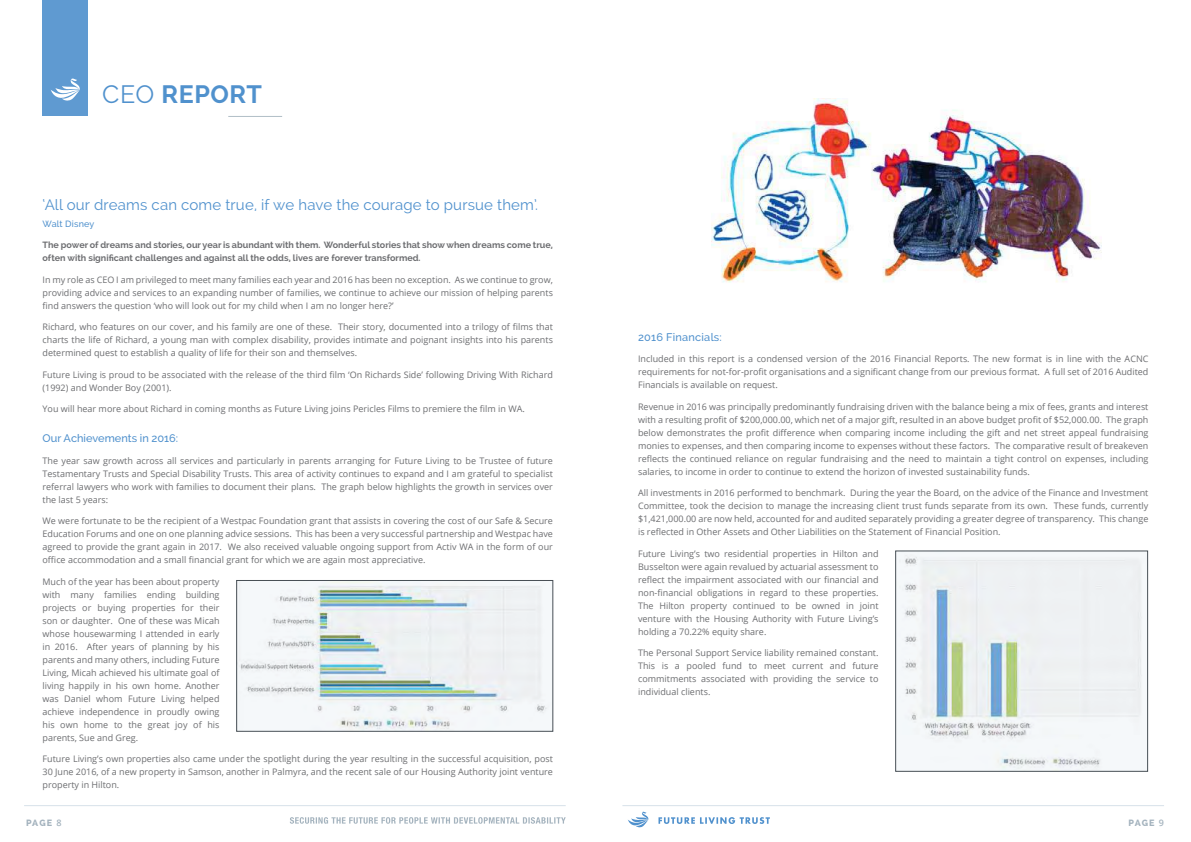
<style>
.page{position:relative;width:1191px;height:842px;background:#fff}
.page>*{position:absolute;margin:0;border:0;box-sizing:border-box;transform-origin:0 0}
.t1{font:700 25px "Raleway";letter-spacing:.02em;color:#5091cd}
.t2{font:15px "Raleway";letter-spacing:.01em;color:#5091cd}
.t3{font:500 11px "Raleway";color:#5091cd}
.t4{font:500 11px "Raleway";letter-spacing:.02em;color:#5091cd}
.t5{font:9px/13px "Open Sans";color:#6d6e71;text-align:justify}
.t6{font:700 9px/13px "Raleway";color:#6d6e71}
.t7{font:800 9px "Raleway";letter-spacing:.12em;color:#a4b3be}
.t8{font:500 9px "Raleway";letter-spacing:.02em;color:#5091cd}
.s1{font-weight:400}
.s2{font-family:"Open Sans";font-weight:600}
</style>
<div class="page">
<svg style="left:658px;top:817px;width:112px;height:7px"></svg>
<svg style="left:628px;top:811px;width:21px;height:16px"></svg>
<svg style="left:290px;top:817px;width:276px;height:7px"></svg>
<img style="left:711px;top:98px;width:390px;height:185px">
<hr style="left:24px;top:805px;width:542px;height:1px;background:#c2d3df">
<hr style="left:622px;top:805px;width:542px;height:1px;background:#c2d3df">
<hr style="left:228px;top:116px;width:54px;height:1px;background:#a4b3be">
<div style="left:43px;top:0;width:45px;height:116px;background:#5f9ad1"></div>
<svg style="left:51px;top:78px;width:29px;height:23px"></svg>
<img style="left:238px;top:582px;width:313px;height:147px">
<div style="left:236px;top:580px;width:317px;height:151px;border:1px solid #474f55"></div>
<img style="left:897px;top:553px;width:248px;height:216px">
<h1 class="t1" style="left:102px;top:80px;width:161px"><span class="s1">CEO</span> REPORT</h1>
<h2 class="t2" style="left:43px;top:196px;width:497px">‘All our dreams can come true, if we have the courage to pursue them’.</h2>
<p class="t8" style="left:43px;top:218px;width:53px">Walt Disney</p>
<p class="t6" style="left:43px;top:239px;width:512px">The power of dreams and stories, our year is abundant with them. Wonderful stories that show when dreams come true, often with significant challenges and against all the odds, lives are forever transformed.</p>
<p class="t5" style="left:43px;top:273px;width:512px">In my role as CEO I am privileged to meet many families each year and 2016 has been no exception. As we continue to grow, providing advice and services to an expanding number of families, we continue to achieve our mission of helping parents find answers the question ‘who will look out for my child when I am no longer here?’</p>
<p class="t5" style="left:43px;top:320px;width:512px">Richard, who features on our cover, and his family are one of these. Their story, documented into a trilogy of films that charts the life of Richard, a young man with complex disability, provides intimate and poignant insights into his parents determined quest to establish a quality of life for their son and themselves.</p>
<p class="t5" style="left:43px;top:368px;width:512px">Future Living is proud to be associated with the release of the third film ‘On Richards Side’ following Driving With Richard (1992) and Wonder Boy (2001).</p>
<p class="t5" style="left:43px;top:402px;width:484px">You will hear more about Richard in coming months as Future Living joins Pericles Films to premiere the film in WA.</p>
<p class="t3" style="left:43px;top:432px;width:137px">Our Achievements in 2016:</p>
<p class="t5" style="left:43px;top:454px;width:512px">The year saw growth across all services and particularly in parents arranging for Future Living to be Trustee of future Testamentary Trusts and Special Disability Trusts. This area of activity continues to expand and I am grateful to specialist referral lawyers who work with families to document their plans. The graph below highlights the growth in services over the last 5 years:</p>
<p class="t5" style="left:43px;top:514px;width:512px">We were fortunate to be the recipient of a Westpac Foundation grant that assists in covering the cost of our Safe &amp; Secure Education Forums and one on one planning advice sessions. This has been a very successful partnership and Westpac have agreed to provide the grant again in 2017. We also received valuable ongoing support from Activ WA in the form of our office accommodation and a small financial grant for which we are again most appreciative.</p>
<p class="t5" style="left:43px;top:575px;width:178px">Much of the year has been about property with many families ending building projects or buying properties for their son or daughter. One of these was Micah whose housewarming I attended in early in 2016. After years of planning by his parents and many others, including Future Living, Micah achieved his ultimate goal of living happily in his own home. Another was Daniel whom Future Living helped achieve independence in proudly owing his own home to the great joy of his parents, Sue and Greg.</p>
<p class="t5" style="left:43px;top:752px;width:512px">Future Living’s own properties also came under the spotlight during the year resulting in the successful acquisition, post 30 June 2016, of a new property in Samson, another in Palmyra, and the recent sale of our Housing Authority joint venture property in Hilton.</p>
<p class="t4" style="left:638px;top:330px;width:85px">2016 Financials:</p>
<p class="t5" style="left:638px;top:352px;width:512px">Included in this report is a condensed version of the 2016 Financial Reports. The new format is in line with the ACNC requirements for not-for-profit organisations and a significant change from our previous format. A full set of 2016 Audited Financials is available on request.</p>
<p class="t5" style="left:638px;top:400px;width:512px">Revenue in 2016 was principally predominantly fundraising driven with the balance being a mix of fees, grants and interest with a resulting profit of $200,000.00, which net of a major gift, resulted in an above budget profit of $52,000.00. The graph below demonstrates the profit difference when comparing income including the gift and net street appeal fundraising monies to expenses, and then comparing income to expenses without these factors. The comparative result of breakeven reflects the continued reliance on regular fundraising and the need to maintain a tight control on expenses, including salaries, to income in order to continue to extend the horizon of invested sustainability funds.</p>
<p class="t5" style="left:638px;top:486px;width:512px">All investments in 2016 performed to benchmark. During the year the Board, on the advice of the Finance and Investment Committee, took the decision to manage the increasing client trust funds separate from its own. These funds, currently $1,421,000.00 are now held, accounted for and audited separately providing a greater degree of transparency. This change is reflected in Other Assets and Other Liabilities on the Statement of Financial Position.</p>
<p class="t5" style="left:638px;top:547px;width:242px">Future Living’s two residential properties in Hilton and Busselton were again revalued by actuarial assessment to reflect the impairment associated with our financial and non-financial obligations in regard to these properties.<br>The Hilton property continued to be owned in joint venture with the Housing Authority with Future Living’s holding a 70.22% equity share.</p>
<p class="t5" style="left:638px;top:646px;width:242px">The Personal Support Service liability remained constant.<br>This is a pooled fund to meet current and future commitments associated with providing the service to individual clients.</p>
<p class="t7" style="left:26px;top:817px;width:37px">PAGE <span class="s2">8</span></p>
<p class="t7" style="left:1128px;top:817px;width:37px">PAGE <span class="s2">9</span></p>
</div>
